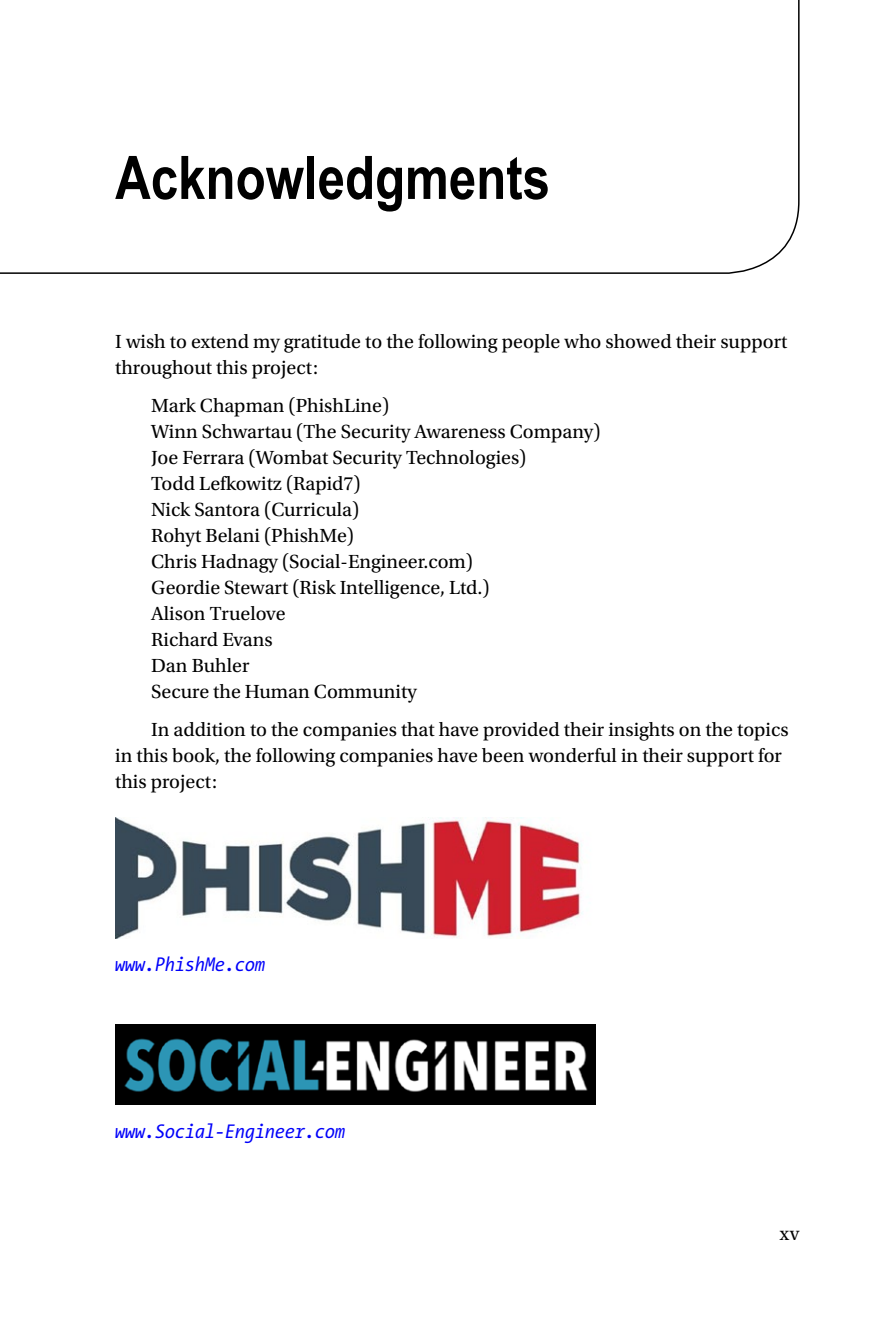
<style>
.page{position:relative;width:879px;height:1333px;background:#fff}
.page>*{position:absolute;margin:0;border:0;box-sizing:border-box;transform-origin:0 0}
.t1{font:700 60px "Nsfqyl Arial Narrow";color:#000}
.t2{font:20px/26px "Dwqbks Utopia Std";color:#000}
.t3{font:italic 20px "Xlbyjq The Sans Mono Con Normal";color:#0000fa}
</style>
<div class="page">
<svg style="left:0;top:0;width:800px;height:274px"></svg>
<img style="left:115px;top:817px;width:468px;height:121px">
<img style="left:115px;top:1024px;width:480px;height:80px">
<h1 class="t1" style="left:115px;top:143px;width:436px">Acknowledgments</h1>
<p class="t2" style="left:115px;top:329px;width:673px">I wish to extend my gratitude to the following people who showed their support throughout this project:</p>
<p class="t2" style="left:151px;top:393px;width:451px">Mark Chapman (PhishLine)<br>Winn Schwartau (The Security Awareness Company)<br>Joe Ferrara (Wombat Security Technologies)<br>Todd Lefkowitz (Rapid7)<br>Nick Santora (Curricula)<br>Rohyt Belani (PhishMe)<br>Chris Hadnagy (Social-Engineer.com)<br>Geordie Stewart (Risk Intelligence, Ltd.)<br>Alison Truelove<br>Richard Evans<br>Dan Buhler<br>Secure the Human Community</p>
<p class="t2" style="left:115px;top:717px;width:675px;text-indent:36px">In addition to the companies that have provided their insights on the topics in this book, the following companies have been wonderful in their support for this project:</p>
<p class="t3" style="left:115px;top:954px;width:151px">www.PhishMe.com</p>
<p class="t3" style="left:115px;top:1120px;width:232px">www.Social-Engineer.com</p>
<p class="t2" style="left:779px;top:1221px;width:21px">xv</p>
</div>
